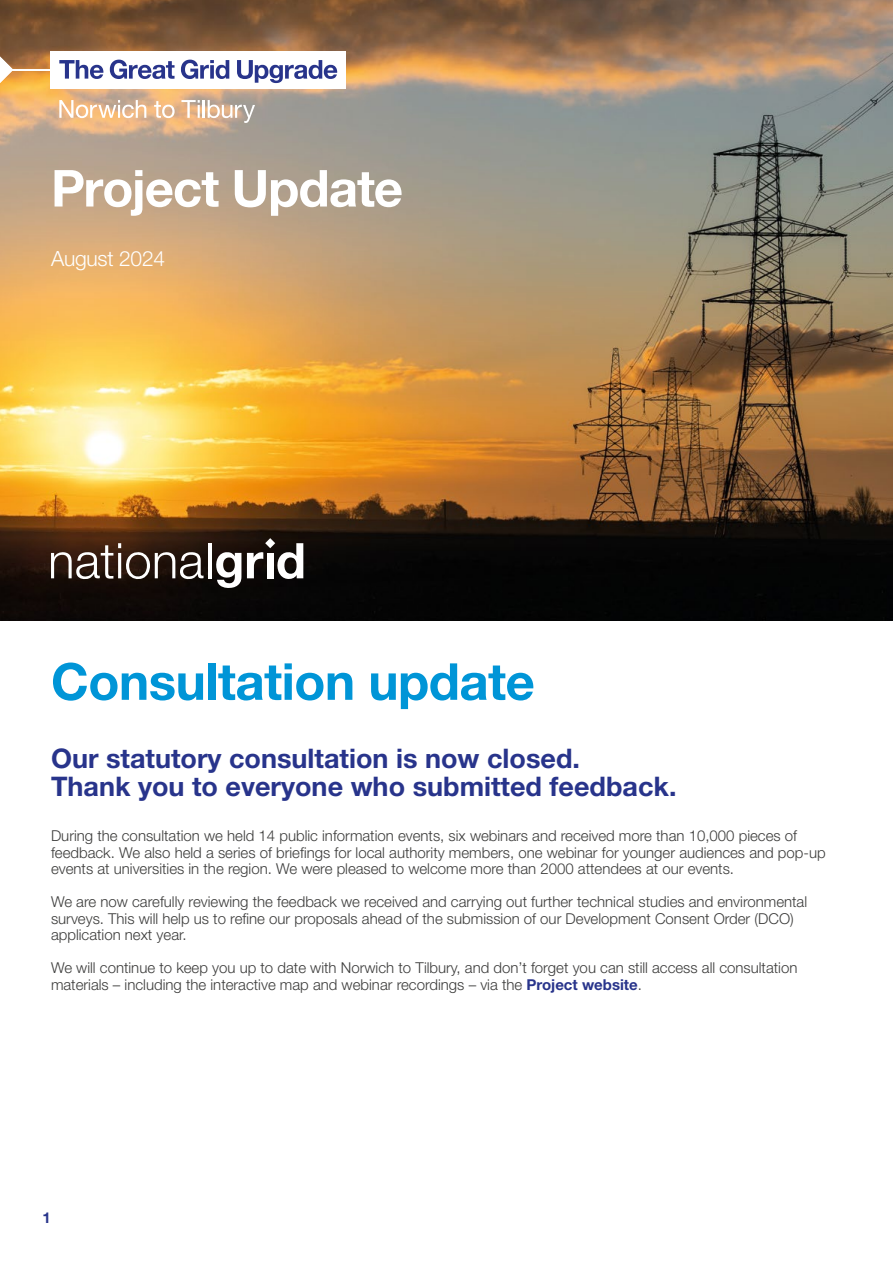
<style>
.page{position:relative;width:893px;height:1263px;background:#fff}
.page>*{position:absolute;margin:0;border:0;box-sizing:border-box;transform-origin:0 0}
.t1{font:700 51px "Helvetica Neue LT Std";letter-spacing:-.01em;color:#0095d7}
.t2{font:700 51px "Helvetica Neue LT Std";letter-spacing:-.02em;color:#fff}
.t3{font:700 27px/28.5px "Helvetica Neue LT Std";color:#28348b}
.t4{font:300 21px "Helvetica Neue LT Std";letter-spacing:-.01em;color:#fff}
.t5{font:300 15px/16.5px "Helvetica Neue LT Std";color:#3c3c3b}
.t6{font:700 15px "Helvetica Neue LT Std";color:#28348b}
.s1{font-weight:700;color:#28348b}
</style>
<div class="page">
<img style="left:0;top:0;width:893px;height:621px">
<hr style="left:7px;top:69px;width:47px;height:2px;background:#fff">
<svg style="left:51px;top:543px;width:153px;height:37px"></svg>
<hr style="left:208px;top:543px;width:3px;height:35px;background:#fff">
<svg style="left:215px;top:552px;width:26px;height:36px"></svg>
<svg style="left:247px;top:538px;width:56px;height:41px"></svg>
<div style="left:51px;top:51px;width:295px;height:37px;background:#fff"></div>
<svg style="left:59px;top:60px;width:44px;height:19px"></svg>
<svg style="left:110px;top:60px;width:65px;height:19px"></svg>
<svg style="left:181px;top:60px;width:48px;height:19px"></svg>
<svg style="left:237px;top:60px;width:100px;height:23px"></svg>
<svg style="left:59px;top:100px;width:87px;height:18px"></svg>
<svg style="left:154px;top:101px;width:21px;height:17px"></svg>
<svg style="left:181px;top:100px;width:74px;height:23px"></svg>
<svg style="left:0;top:57px;width:13px;height:26px"></svg>
<h1 class="t2" style="left:51px;top:157px;width:354px">Project Update</h1>
<h3 class="t4" style="left:51px;top:245px;width:116px">August 2024</h3>
<h1 class="t1" style="left:51px;top:650px;width:485px">Consultation update</h1>
<h2 class="t3" style="left:51px;top:743px;width:627px">Our statutory consultation is now closed.<br>Thank you to everyone who submitted feedback.</h2>
<p class="t5" style="left:51px;top:827px;width:776px">During the consultation we held 14 public information events, six webinars and received more than 10,000 pieces of feedback. We also held a series of briefings for local authority members, one webinar for younger audiences and pop-up events at universities in the region. We were pleased to welcome more than 2000 attendees at our events.</p>
<p class="t5" style="left:51px;top:893px;width:758px">We are now carefully reviewing the feedback we received and carrying out further technical studies and environmental surveys. This will help us to refine our proposals ahead of the submission of our Development Consent Order (DCO) application next year.</p>
<p class="t5" style="left:51px;top:959px;width:748px">We will continue to keep you up to date with Norwich to Tilbury, and don’t forget you can still access all consultation materials – including the interactive map and webinar recordings – via the <span class="s1">Project website</span>.</p>
<p class="t6" style="left:43px;top:1208px;width:10px">1</p>
</div>
